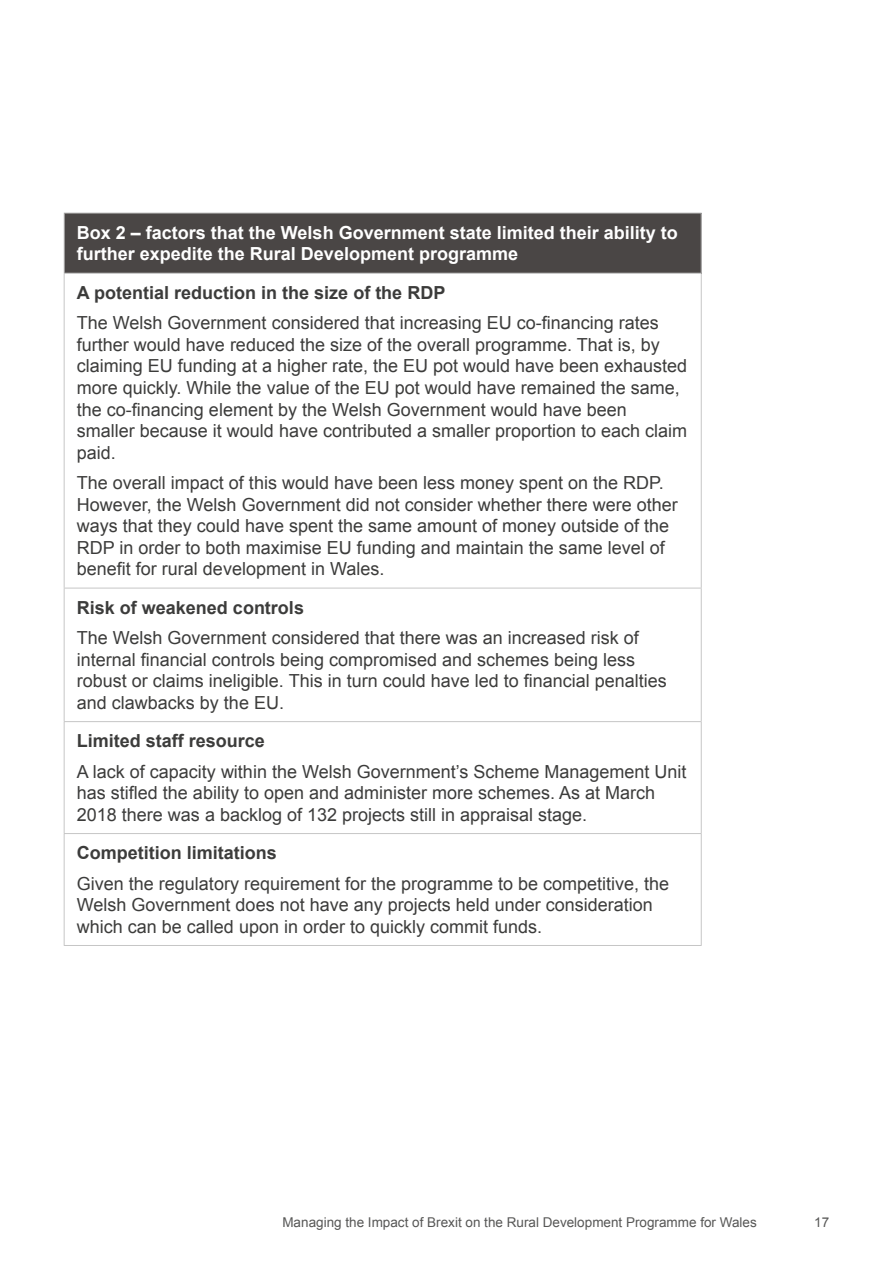
<style>
.page{position:relative;width:893px;height:1263px;background:#fff}
.page>*{position:absolute;margin:0;border:0;box-sizing:border-box;transform-origin:0 0}
.Normal_Body_Text{font:18px/21.6px "Arial";color:#3c3c3b}
.Table_header_text{font:700 18px/21.6px "Arial";color:#fff}
.Normal_Body_Text-2{font:700 18px "Arial";color:#3c3c3b}
.t1{font:13.5px "Arial";color:#575756}
</style>
<div class="page">
<div style="left:64px;top:213px;width:637px;height:60px;background:#4a4645"></div>
<hr style="left:64px;top:274px;width:1px;height:314px;background:#c6c6c6">
<hr style="left:701px;top:274px;width:1px;height:314px;background:#c6c6c6">
<hr style="left:64px;top:588px;width:638px;height:1px;background:#c6c6c6">
<hr style="left:64px;top:588px;width:1px;height:133px;background:#c6c6c6">
<hr style="left:701px;top:588px;width:1px;height:133px;background:#c6c6c6">
<hr style="left:64px;top:721px;width:638px;height:1px;background:#c6c6c6">
<hr style="left:64px;top:722px;width:1px;height:111px;background:#c6c6c6">
<hr style="left:701px;top:722px;width:1px;height:111px;background:#c6c6c6">
<hr style="left:64px;top:833px;width:638px;height:1px;background:#c6c6c6">
<hr style="left:64px;top:834px;width:1px;height:111px;background:#c6c6c6">
<hr style="left:701px;top:834px;width:1px;height:111px;background:#c6c6c6">
<hr style="left:64px;top:945px;width:638px;height:1px;background:#c6c6c6">
<hr style="left:64px;top:213px;width:638px;height:1px;background:#c6c6c6">
<hr style="left:64px;top:213px;width:1px;height:60px;background:#c6c6c6">
<hr style="left:701px;top:213px;width:1px;height:60px;background:#c6c6c6">
<hr style="left:64px;top:273px;width:638px;height:1px;background:#c6c6c6">
<p class="Table_header_text" style="left:77px;top:222px;width:602px">Box 2 – factors that the Welsh Government state limited their ability to further expedite the Rural Development programme</p>
<p class="Normal_Body_Text-2" style="left:77px;top:281px;width:370px">A potential reduction in the size of the RDP</p>
<p class="Normal_Body_Text" style="left:77px;top:312px;width:612px">The Welsh Government considered that increasing EU co-financing rates further would have reduced the size of the overall programme. That is, by claiming EU funding at a higher rate, the EU pot would have been exhausted more quickly. While the value of the EU pot would have remained the same, the co-financing element by the Welsh Government would have been smaller because it would have contributed a smaller proportion to each claim paid.</p>
<p class="Normal_Body_Text" style="left:77px;top:472px;width:602px">The overall impact of this would have been less money spent on the RDP.<br>However, the Welsh Government did not consider whether there were other ways that they could have spent the same amount of money outside of the RDP in order to both maximise EU funding and maintain the same level of benefit for rural development in Wales.</p>
<p class="Normal_Body_Text-2" style="left:77px;top:596px;width:229px">Risk of weakened controls</p>
<p class="Normal_Body_Text" style="left:77px;top:627px;width:591px">The Welsh Government considered that there was an increased risk of internal financial controls being compromised and schemes being less robust or claims ineligible. This in turn could have led to financial penalties and clawbacks by the EU.</p>
<p class="Normal_Body_Text-2" style="left:77px;top:729px;width:190px">Limited staff resource</p>
<p class="Normal_Body_Text" style="left:77px;top:761px;width:611px">A lack of capacity within the Welsh Government’s Scheme Management Unit has stifled the ability to open and administer more schemes. As at March<br>2018 there was a backlog of 132 projects still in appraisal stage.</p>
<p class="Normal_Body_Text-2" style="left:77px;top:841px;width:202px">Competition limitations</p>
<p class="Normal_Body_Text" style="left:77px;top:872px;width:594px">Given the regulatory requirement for the programme to be competitive, the<br>Welsh Government does not have any projects held under consideration which can be called upon in order to quickly commit funds.</p>
<p class="t1" style="left:282px;top:1213px;width:476px">Managing the Impact of Brexit on the Rural Development Programme for Wales</p>
<p class="t1" style="left:814px;top:1213px;width:17px">17</p>
</div>
